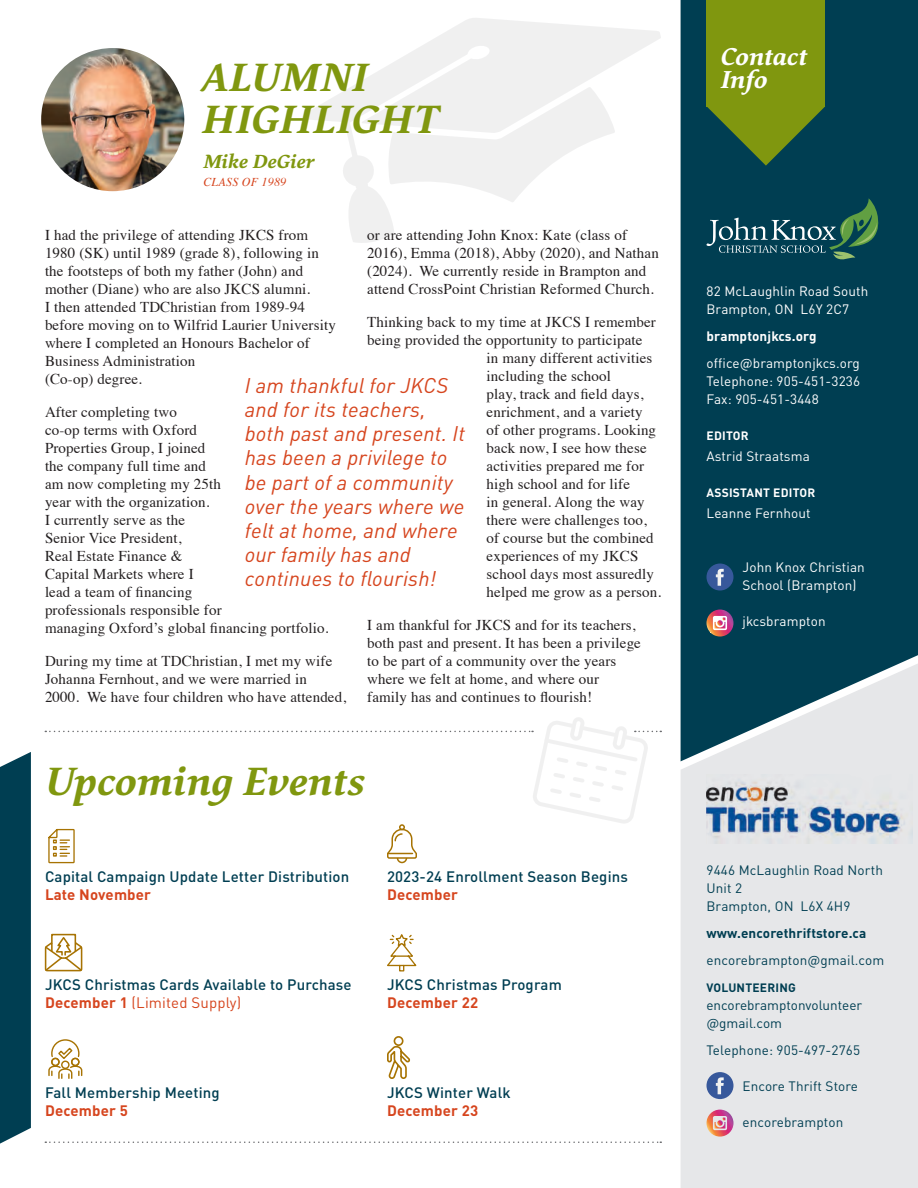
<style>
.page{position:relative;width:918px;height:1188px;background:#fff}
.page>*{position:absolute;margin:0;border:0;box-sizing:border-box;transform-origin:0 0}
.BODY{font:italic 700 43.5px/42px "Pollen";letter-spacing:.005em;color:#80970f}
.BODY-2{font:italic 700 27px "Pollen";color:#fff}
.BODY-3{font:italic 21px/24.2px "DINOT";letter-spacing:.01em;color:#d6451e}
.BODY-4{font:italic 700 21px "Pollen";letter-spacing:.01em;color:#80970f}
.BODY-5{font:15px/18px "Times";letter-spacing:.01em;color:#231f20}
.BODY-6{font:500 15px/18px "DINOT";letter-spacing:.01em;color:#003e52}
.BODY-7{font:13.5px/18px "DINOT";letter-spacing:.01em;color:#fff}
.BODY-8{font:13.5px/18px "DINOT";letter-spacing:.01em;color:#003e52}
.BODY-9{font:700 13.5px "DINOT";letter-spacing:.01em;color:#003e52}
.BODY-10{font:700 13.5px "DINOT";letter-spacing:.01em;color:#fff}
.BODY-11{font:700 12px "DINOT";letter-spacing:.02em;color:#fff}
.BODY-12{font:700 12px "DINOT";letter-spacing:.02em;color:#003e52}
.BODY-13{font:italic 12px "Times";letter-spacing:.02em;color:#d6451e}
.s1{font-weight:700;color:#d6451e}
.s2{font-weight:400;color:#d6451e}
</style>
<div class="page">
<div style="left:681px;top:761px;width:237px;height:427px;background:#e6e7e9"></div>
<svg style="left:681px;top:0;width:237px;height:761px;fill:#003e52"></svg>
<div style="left:706px;top:0;width:119px;height:106px;background:#80970f"></div>
<svg style="left:706px;top:106px;width:119px;height:60px"></svg>
<svg style="left:707px;top:198px;width:171px;height:61px"></svg>
<div style="left:707px;top:564px;width:27px;height:27px;background:#37589b;border-radius:50%"></div>
<svg style="left:716px;top:569px;width:8px;height:17px"></svg>
<svg style="left:706px;top:610px;width:28px;height:27px"></svg>
<img style="left:706px;top:775px;width:207px;height:68px">
<div style="left:707px;top:1072px;width:27px;height:27px;background:#37589b;border-radius:50%"></div>
<svg style="left:716px;top:1077px;width:8px;height:17px"></svg>
<svg style="left:706px;top:1110px;width:28px;height:27px"></svg>
<svg style="left:306px;top:17px;width:379px;height:228px"></svg>
<svg style="left:45px;top:1141px;width:616px;height:2px"></svg>
<svg style="left:0;top:752px;width:31px;height:392px"></svg>
<img style="left:41px;top:48px;width:143px;height:143px;border-radius:72px">
<svg style="left:387px;top:934px;width:30px;height:38px"></svg>
<svg style="left:45px;top:717px;width:616px;height:147px"></svg>
<svg style="left:48px;top:1039px;width:35px;height:40px"></svg>
<svg style="left:387px;top:1036px;width:23px;height:43px"></svg>
<svg style="left:44px;top:933px;width:39px;height:39px"></svg>
<p class="BODY" style="left:202px;top:55px;width:238px">ALUMNI<br>HIGHLIGHT</p>
<p class="BODY-4" style="left:203px;top:147px;width:113px">Mike DeGier</p>
<p class="BODY-13" style="left:203px;top:172px;width:84px">CLASS OF 1989</p>
<p class="BODY-5" style="left:45px;top:225px;width:292px">I had the privilege of attending JKCS from 1980 (SK) until 1989 (grade 8), following in the footsteps of both my father (John) and mother (Diane) who are also JKCS alumni.<br>I then attended TDChristian from 1989-94 before moving on to Wilfrid Laurier University where I completed an Honours Bachelor of Business Administration<br>(Co-op) degree.</p>
<p class="BODY-5" style="left:45px;top:402px;width:285px">After completing two<br>co-op terms with Oxford<br>Properties Group, I joined<br>the company full time and<br>am now completing my 25th<br>year with the organization.<br>I currently serve as the<br>Senior Vice President,<br>Real Estate Finance &amp;<br>Capital Markets where I<br>lead a team of financing<br>professionals responsible for<br>managing Oxford’s global financing portfolio.</p>
<p class="BODY-5" style="left:45px;top:651px;width:303px">During my time at TDChristian, I met my wife<br>Johanna Fernhout, and we were married in<br>2000. We have four children who have attended,</p>
<p class="BODY-5" style="left:367px;top:225px;width:293px">or are attending John Knox: Kate (class of 2016), Emma (2018), Abby (2020), and Nathan (2024). We currently reside in Brampton and attend CrossPoint Christian Reformed Church.</p>
<p class="BODY-5" style="left:367px;top:312px;width:290px">Thinking back to my time at JKCS I remember</p>
<p class="BODY-5" style="left:367px;top:330px;width:277px">being provided the opportunity to participate</p>
<p class="BODY-5" style="left:487px;top:348px;width:167px">in many different activities</p>
<p class="BODY-5" style="left:487px;top:366px;width:126px">including the school</p>
<p class="BODY-5" style="left:487px;top:384px;width:158px">play, track and field days,</p>
<p class="BODY-5" style="left:487px;top:402px;width:158px">enrichment, and a variety</p>
<p class="BODY-5" style="left:487px;top:420px;width:171px">of other programs. Looking</p>
<p class="BODY-5" style="left:487px;top:438px;width:162px">back now, I see how these</p>
<p class="BODY-5" style="left:487px;top:456px;width:159px">activities prepared me for</p>
<p class="BODY-5" style="left:487px;top:474px;width:145px">high school and for life</p>
<p class="BODY-5" style="left:487px;top:492px;width:160px">in general. Along the way</p>
<p class="BODY-5" style="left:487px;top:510px;width:162px">there were challenges too,</p>
<p class="BODY-5" style="left:487px;top:528px;width:169px">of course but the combined</p>
<p class="BODY-5" style="left:487px;top:546px;width:153px">experiences of my JKCS</p>
<p class="BODY-5" style="left:487px;top:564px;width:169px">school days most assuredly</p>
<p class="BODY-5" style="left:487px;top:582px;width:176px">helped me grow as a person.</p>
<p class="BODY-5" style="left:367px;top:615px;width:275px">I am thankful for JKCS and for its teachers, both past and present. It has been a privilege to be part of a community over the years where we felt at home, and where our family has and continues to flourish!</p>
<p class="BODY-3" style="left:245px;top:373px;width:222px">I am thankful for JKCS and for its teachers, both past and present. It has been a privilege to be part of a community over the years where we felt at home, and where our family has and continues to flourish!</p>
<p class="BODY" style="left:45px;top:759px;width:322px">Upcoming Events</p>
<p class="BODY-6" style="left:45px;top:867px;width:306px">Capital Campaign Update Letter Distribution<br><span class="s1">Late November</span></p>
<p class="BODY-6" style="left:387px;top:867px;width:242px">2023-24 Enrollment Season Begins<br><span class="s1">December</span></p>
<p class="BODY-6" style="left:45px;top:975px;width:308px">JKCS Christmas Cards Available to Purchase<br><span class="s1">December 1</span> <span class="s2">(Limited Supply)</span></p>
<p class="BODY-6" style="left:45px;top:1083px;width:176px">Fall Membership Meeting<br><span class="s1">December 5</span></p>
<p class="BODY-6" style="left:387px;top:975px;width:176px">JKCS Christmas Program<br><span class="s1">December 22</span></p>
<p class="BODY-6" style="left:387px;top:1083px;width:125px">JKCS Winter Walk<br><span class="s1">December 23</span></p>
<p class="BODY-2" style="left:721px;top:38px;width:88px">Contact</p>
<p class="BODY-2" style="left:721px;top:61px;width:48px">Info</p>
<p class="BODY-7" style="left:706px;top:282px;width:164px">82 McLaughlin Road South</p>
<p class="BODY-7" style="left:706px;top:300px;width:144px">Brampton, ON L6Y 2C7</p>
<p class="BODY-10" style="left:706px;top:327px;width:112px">bramptonjkcs.org</p>
<p class="BODY-7" style="left:706px;top:354px;width:155px">office@bramptonjkcs.org</p>
<p class="BODY-7" style="left:706px;top:372px;width:155px">Telephone: 905-451-3236</p>
<p class="BODY-7" style="left:706px;top:390px;width:114px">Fax: 905-451-3448</p>
<p class="BODY-11" style="left:707px;top:428px;width:44px">EDITOR</p>
<p class="BODY-7" style="left:706px;top:447px;width:105px">Astrid Straatsma</p>
<p class="BODY-11" style="left:707px;top:485px;width:110px">ASSISTANT EDITOR</p>
<p class="BODY-7" style="left:706px;top:504px;width:106px">Leanne Fernhout</p>
<p class="BODY-7" style="left:743px;top:558px;width:124px">John Knox Christian<br>School (Brampton)</p>
<p class="BODY-7" style="left:743px;top:612px;width:85px">jkcsbrampton</p>
<p class="BODY-8" style="left:706px;top:861px;width:178px">9446 McLaughlin Road North<br>Unit 2</p>
<p class="BODY-8" style="left:706px;top:897px;width:146px">Brampton, ON L6X 4H9</p>
<p class="BODY-9" style="left:706px;top:924px;width:161px">www.encorethriftstore.ca</p>
<p class="BODY-8" style="left:706px;top:951px;width:179px">encorebrampton@gmail.com</p>
<p class="BODY-12" style="left:707px;top:980px;width:91px">VOLUNTEERING</p>
<p class="BODY-8" style="left:706px;top:996px;width:157px">encorebramptonvolunteer @gmail.com</p>
<p class="BODY-8" style="left:706px;top:1041px;width:155px">Telephone: 905-497-2765</p>
<p class="BODY-8" style="left:743px;top:1077px;width:117px">Encore Thrift Store</p>
<p class="BODY-8" style="left:743px;top:1113px;width:102px">encorebrampton</p>
</div>
